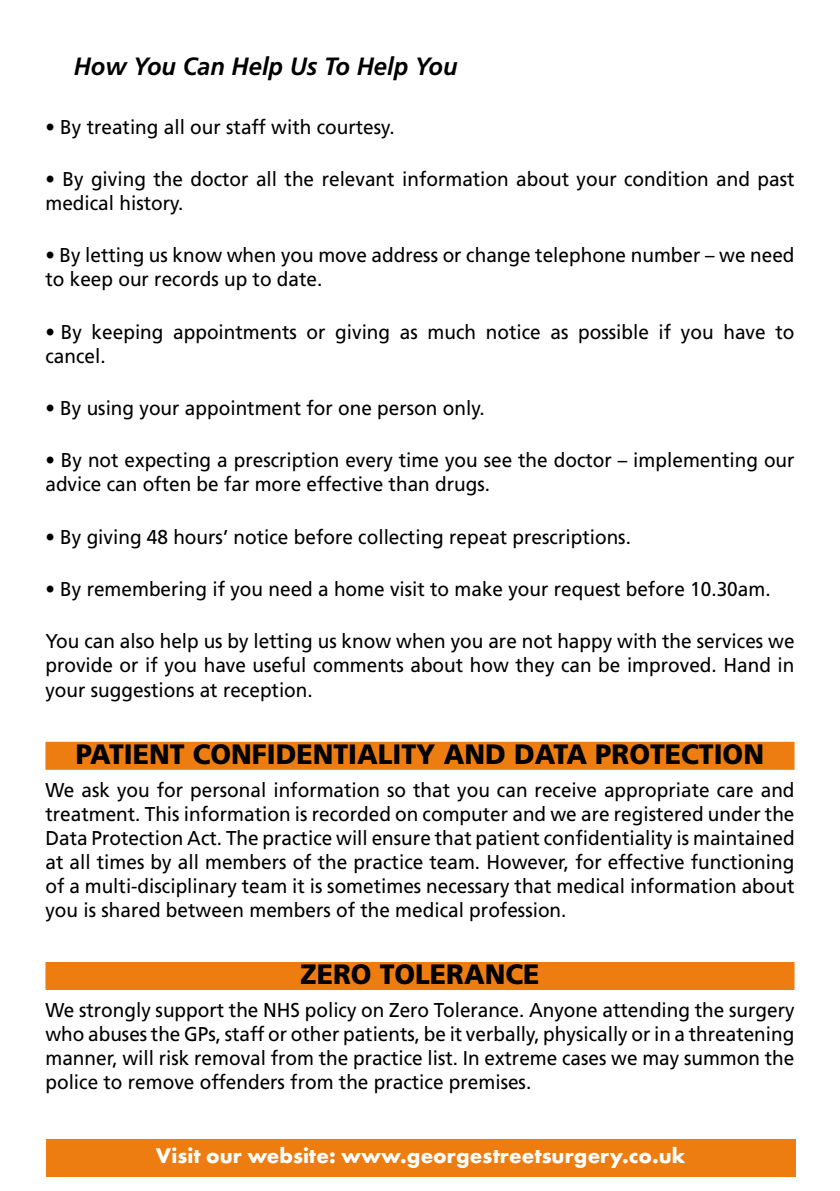
<style>
.page{position:relative;width:840px;height:1191px;background:#fff}
.page>*{position:absolute;margin:0;border:0;box-sizing:border-box;transform-origin:0 0}
.t1{font:900 28px "Frutiger";color:#000;scale:.95 1}
.t2{font:italic 700 25px "Frutiger";color:#000;scale:.95 1}
.t3{font:700 22px "Futura T";color:#fff}
.t4{font:20px/24px "Frutiger";color:#000;scale:.95 1}
</style>
<div class="page">
<div style="left:45px;top:742px;width:749px;height:28px;background:#ee7d11"></div>
<div style="left:45px;top:962px;width:749px;height:28px;background:#ee7d11"></div>
<div style="left:46px;top:1138px;width:749px;height:38px;background:#ee7d11"></div>
<p class="t2" style="left:74px;top:52px;width:405px">How You Can Help Us To Help You</p>
<p class="t4" style="left:45px;top:115px;width:369px">• By treating all our staff with courtesy.</p>
<p class="t4" style="left:45px;top:167px;width:789px">• By giving the doctor all the relevant information about your condition and past medical history.</p>
<p class="t4" style="left:45px;top:243px;width:789px">• By letting us know when you move address or change telephone number – we need to keep our records up to date.</p>
<p class="t4" style="left:45px;top:320px;width:789px">• By keeping appointments or giving as much notice as possible if you have to cancel.</p>
<p class="t4" style="left:45px;top:396px;width:463px">• By using your appointment for one person only.</p>
<p class="t4" style="left:45px;top:448px;width:789px">• By not expecting a prescription every time you see the doctor – implementing our advice can often be far more effective than drugs.</p>
<p class="t4" style="left:45px;top:525px;width:617px">• By giving 48 hours’ notice before collecting repeat prescriptions.</p>
<p class="t4" style="left:45px;top:577px;width:764px">• By remembering if you need a home visit to make your request before 10.30am.</p>
<p class="t4" style="left:45px;top:629px;width:789px;text-align:justify">You can also help us by letting us know when you are not happy with the services we provide or if you have useful comments about how they can be improved. Hand in your suggestions at reception.</p>
<h1 class="t1" style="left:76px;top:737px;width:219px">PATIENT CONFIDEN</h1>
<h1 class="t1" style="left:333px;top:737px;width:30px">TIALI</h1>
<h1 class="t1" style="left:401px;top:737px;width:67px">TY AND</h1>
<h1 class="t1" style="left:513px;top:737px;width:261px">DATA PROTECTION</h1>
<p class="t4" style="left:45px;top:778px;width:789px;text-align:justify">We ask you for personal information so that you can receive appropriate care and treatment. This information is recorded on computer and we are registered under the Data Protection Act. The practice will ensure that patient confidentiality is maintained at all times by all members of the practice team. However, for effective functioning of a multi-disciplinary team it is sometimes necessary that medical information about you is shared between members of the medical profession.</p>
<h1 class="t1" style="left:300px;top:957px;width:193px">ZERO TOLERANCE</h1>
<p class="t4" style="left:45px;top:998px;width:789px;text-align:justify">We strongly support the NHS policy on Zero Tolerance. Anyone attending the surgery who abuses the GPs, staff or other patients, be it verbally, physically or in a threatening manner, will risk removal from the practice list. In extreme cases we may summon the police to remove offenders from the practice premises.</p>
<p class="t3" style="left:156px;top:1142px;width:530px">Visit our website: www.georgestreetsurgery.co.uk</p>
</div>
